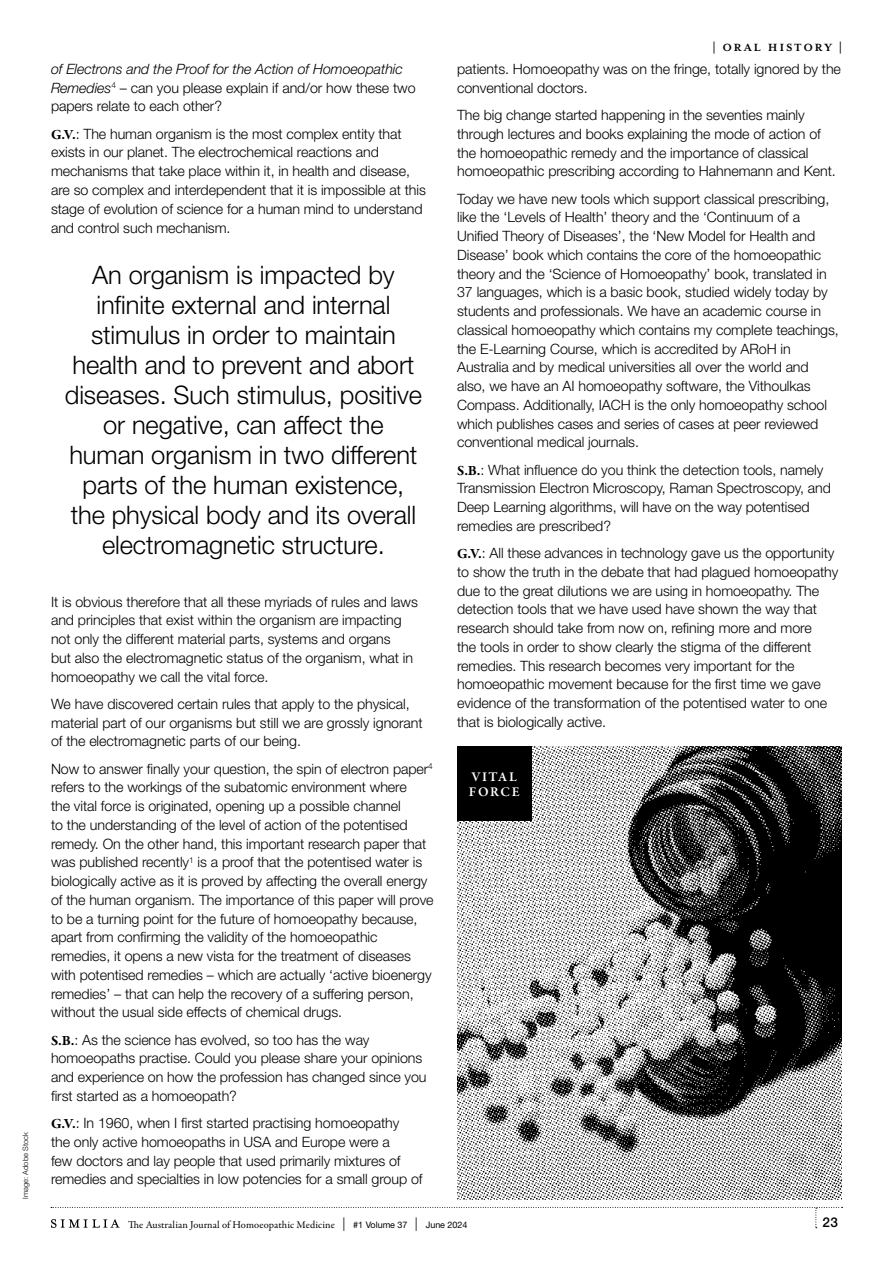
<style>
.page{position:relative;width:893px;height:1263px;background:#fff}
.page>*{position:absolute;margin:0;border:0;box-sizing:border-box;transform-origin:0 0}
.t1{font:300 25.5px/30px "Helvetica Neue LT Std";letter-spacing:-.005em;color:#000;text-align:center}
.t2{font:300 14.25px/18.8px "Helvetica Neue LT Std";letter-spacing:-.005em;color:#000}
.t3{font:600 13.5px/15px "Garamond Premr Pro";letter-spacing:.12em;color:#fff}
.t4{font:500 13.5px "Helvetica Neue LT Std";color:#000}
.t5{font:700 12px "Mrs Eaves XL Serif OT";letter-spacing:.19em;color:#000}
.t6{font:10.5px "Garamond Premr Pro";letter-spacing:.01em;color:#000}
.t7{font:300 7.5px "Helvetica Neue LT Std";letter-spacing:.005em;color:#000}
.s1{font-style:italic}
.s2{font-family:"Garamond Premr Pro";font-weight:700}
.s3{font-family:"Helvetica Neue LT Std";font-weight:400}
.s4{font-family:"Helvetica Neue LT Std";font-weight:300;font-size:13.5px}
.s5{font-family:"Helvetica Neue LT Std";font-size:9px}
</style>
<div class="page">
<svg style="left:51px;top:1207px;width:792px;height:21px"></svg>
<img style="left:457px;top:746px;width:385px;height:453px">
<div style="left:457px;top:746px;width:74px;height:74px;background:#000"></div>
<p class="t7" style="left:21px;top:1199px;width:68px;rotate:-90deg">Image: Adobe Stock</p>
<p class="t2" style="left:51px;top:59px;width:366px"><span class="s1">of Electrons and the Proof for the Action of Homoeopathic<br>Remedies</span><sup>4</sup> – can you please explain if and/or how these two papers relate to each other?</p>
<p class="t2" style="left:51px;top:124px;width:376px"><span class="s2">G.V.</span>: The human organism is the most complex entity that exists in our planet. The electrochemical reactions and mechanisms that take place within it, in health and disease, are so complex and interdependent that it is impossible at this stage of evolution of science for a human mind to understand and control such mechanism.</p>
<p class="t1" style="left:65px;top:259px;width:359px">An organism is impacted by infinite external and internal stimulus in order to maintain health and to prevent and abort diseases. Such stimulus, positive or negative, can affect the human organism in two different parts of the human existence, the physical body and its overall electromagnetic structure.</p>
<p class="t2" style="left:51px;top:592px;width:368px">It is obvious therefore that all these myriads of rules and laws and principles that exist within the organism are impacting not only the different material parts, systems and organs<br>but also the electromagnetic status of the organism, what in homoeopathy we call the vital force.</p>
<p class="t2" style="left:51px;top:694px;width:373px">We have discovered certain rules that apply to the physical, material part of our organisms but still we are grossly ignorant of the electromagnetic parts of our being.</p>
<p class="t2" style="left:51px;top:759px;width:384px">Now to answer finally your question, the spin of electron paper<sup>4 </sup>refers to the workings of the subatomic environment where<br>the vital force is originated, opening up a possible channel<br>to the understanding of the level of action of the potentised remedy. On the other hand, this important research paper that was published recently<sup>1</sup> is a proof that the potentised water is biologically active as it is proved by affecting the overall energy of the human organism. The importance of this paper will prove to be a turning point for the future of homoeopathy because, apart from confirming the validity of the homoeopathic remedies, it opens a new vista for the treatment of diseases with potentised remedies – which are actually ‘active bioenergy remedies’ – that can help the recovery of a suffering person, without the usual side effects of chemical drugs.</p>
<p class="t2" style="left:51px;top:1030px;width:377px"><span class="s2">S.B.</span>: As the science has evolved, so too has the way homoeopaths practise. Could you please share your opinions and experience on how the profession has changed since you first started as a homoeopath?</p>
<p class="t2" style="left:51px;top:1113px;width:373px"><span class="s2">G.V.</span>: In 1960, when I first started practising homoeopathy<br>the only active homoeopaths in USA and Europe were a<br>few doctors and lay people that used primarily mixtures of remedies and specialties in low potencies for a small group of</p>
<p class="t5" style="left:713px;top:41px;width:131px"><span class="s3">|</span> ORAL HISTORY <span class="s3">|</span></p>
<p class="t2" style="left:457px;top:59px;width:385px">patients. Homoeopathy was on the fringe, totally ignored by the conventional doctors.</p>
<p class="t2" style="left:457px;top:105px;width:380px">The big change started happening in the seventies mainly through lectures and books explaining the mode of action of the homoeopathic remedy and the importance of classical homoeopathic prescribing according to Hahnemann and Kent.</p>
<p class="t2" style="left:457px;top:189px;width:383px">Today we have new tools which support classical prescribing, like the ‘Levels of Health’ theory and the ‘Continuum of a Unified Theory of Diseases’, the ‘New Model for Health and Disease’ book which contains the core of the homoeopathic theory and the ‘Science of Homoeopathy’ book, translated in 37 languages, which is a basic book, studied widely today by students and professionals. We have an academic course in classical homoeopathy which contains my complete teachings, the E-Learning Course, which is accredited by ARoH in Australia and by medical universities all over the world and also, we have an AI homoeopathy software, the Vithoulkas Compass. Additionally, IACH is the only homoeopathy school which publishes cases and series of cases at peer reviewed conventional medical journals.</p>
<p class="t2" style="left:457px;top:460px;width:375px"><span class="s2">S.B.</span>: What influence do you think the detection tools, namely Transmission Electron Microscopy, Raman Spectroscopy, and Deep Learning algorithms, will have on the way potentised remedies are prescribed?</p>
<p class="t2" style="left:457px;top:543px;width:383px"><span class="s2">G.V.</span>: All these advances in technology gave us the opportunity to show the truth in the debate that had plagued homoeopathy due to the great dilutions we are using in homoeopathy. The detection tools that we have used have shown the way that research should take from now on, refining more and more<br>the tools in order to show clearly the stigma of the different remedies. This research becomes very important for the homoeopathic movement because for the first time we gave evidence of the transformation of the potentised water to one that is biologically active.</p>
<p class="t3" style="left:469px;top:769px;width:52px">VITAL<br>FORCE</p>
<p class="t6" style="left:128px;top:1218px;width:341px">The Australian Journal of Homoeopathic Medicine <span class="s4">|</span> <span class="s5">#1 Volume 37</span> <span class="s4">|</span> <span class="s5">June 2024</span></p>
<p class="t4" style="left:823px;top:1214px;width:17px">23</p>
</div>
